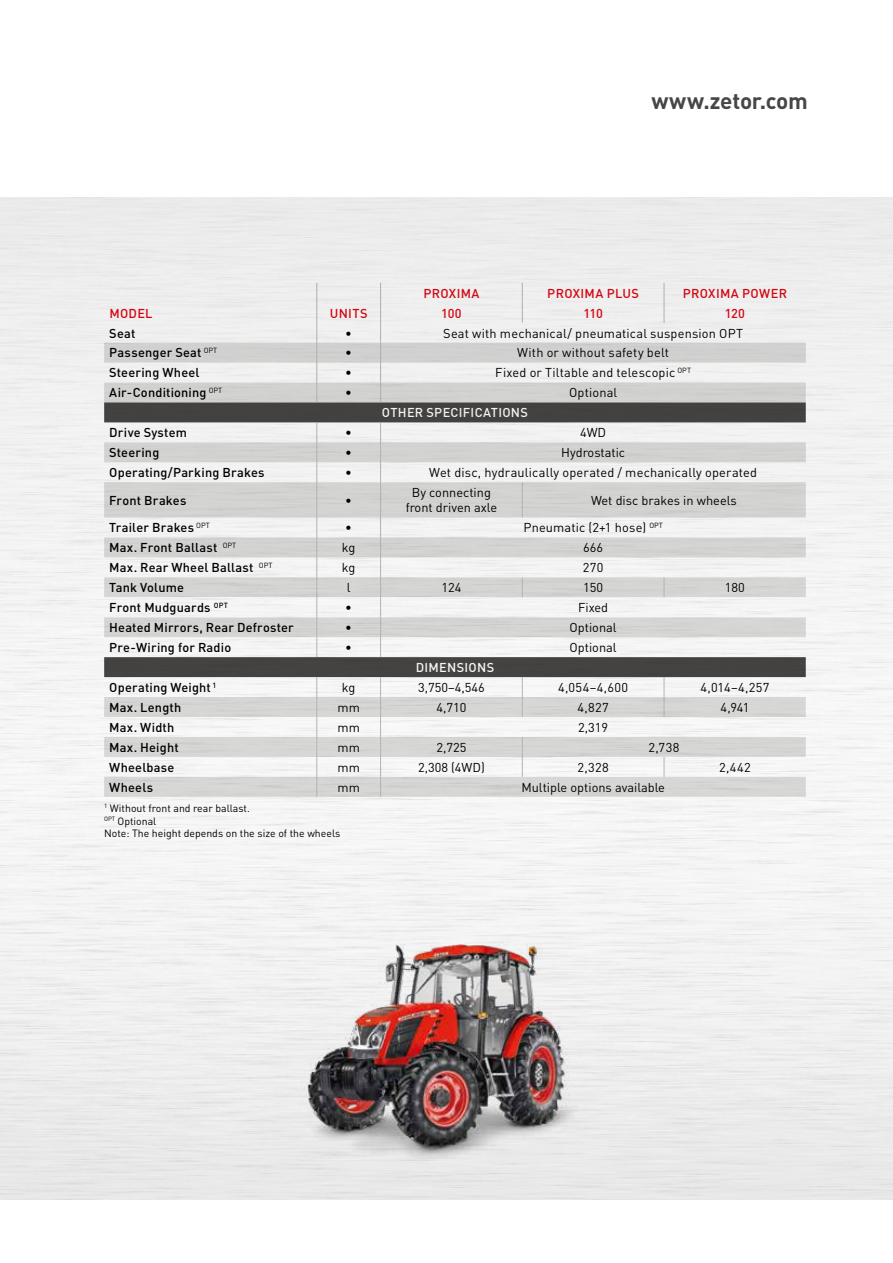
<style>
.page{position:relative;width:893px;height:1263px;background:#fff}
.page>*{position:absolute;margin:0;border:0;box-sizing:border-box;transform-origin:0 0}
.t1{font:700 22.5px "DIN Pro";letter-spacing:-.015em;color:#474645}
.t2{font:12.75px/15.3px "DIN Pro";letter-spacing:.01em;color:#000;text-align:center}
.t3{font:500 12.75px "DIN Pro";letter-spacing:.015em;color:#000}
.t4{font:500 12.75px "DIN Pro";letter-spacing:.025em;color:#e30613}
.t5{font:500 12.75px "DIN Pro";letter-spacing:.025em;color:#fff}
.t6{font:10.5px/12.6px "DIN Pro";color:#000}
</style>
<div class="page">
<img style="left:267px;top:891px;width:340px;height:309px">
<svg style="left:104px;top:343px;width:702px;height:454px;fill:#d7d7d6"></svg>
<svg style="left:104px;top:402px;width:702px;height:275px"></svg>
<svg style="left:104px;top:442px;width:276px;height:75px;fill:#d4d3d2"></svg>
<svg style="left:664px;top:283px;width:1px;height:40px"></svg>
<svg style="left:316px;top:283px;width:1px;height:119px"></svg>
<svg style="left:380px;top:283px;width:1px;height:119px"></svg>
<svg style="left:522px;top:677px;width:1px;height:40px"></svg>
<svg style="left:664px;top:677px;width:1px;height:40px"></svg>
<svg style="left:522px;top:737px;width:1px;height:40px"></svg>
<svg style="left:664px;top:757px;width:1px;height:20px"></svg>
<svg style="left:316px;top:677px;width:1px;height:120px"></svg>
<svg style="left:380px;top:677px;width:1px;height:120px"></svg>
<svg style="left:522px;top:283px;width:1px;height:40px"></svg>
<svg style="left:316px;top:422px;width:1px;height:60px"></svg>
<svg style="left:380px;top:422px;width:1px;height:60px"></svg>
<hr style="left:316px;top:482px;width:1px;height:35px;background:#bbb">
<hr style="left:380px;top:482px;width:1px;height:35px;background:#bbb">
<hr style="left:522px;top:482px;width:1px;height:35px;background:#bbb">
<svg style="left:104px;top:517px;width:702px;height:140px"></svg>
<h1 class="t1" style="left:651px;top:86px;width:158px">www.zetor.com</h1>
<p class="t4" style="left:423px;top:284px;width:58px">PROXIMA</p>
<p class="t4" style="left:547px;top:284px;width:93px">PROXIMA PLUS</p>
<p class="t4" style="left:683px;top:284px;width:106px">PROXIMA POWER</p>
<p class="t4" style="left:109px;top:304px;width:45px">MODEL</p>
<p class="t4" style="left:330px;top:304px;width:39px">UNITS</p>
<p class="t4" style="left:441px;top:304px;width:22px">100</p>
<p class="t4" style="left:583px;top:304px;width:21px">110</p>
<p class="t4" style="left:725px;top:304px;width:22px">120</p>
<p class="t3" style="left:109px;top:324px;width:28px">Seat</p>
<p class="t2" style="left:345px;top:325px;width:8px">•</p>
<p class="t2" style="left:443px;top:325px;width:302px">Seat with mechanical/ pneumatical suspension OPT</p>
<p class="t3" style="left:109px;top:344px;width:110px">Passenger Seat <sup>OPT</sup></p>
<p class="t2" style="left:345px;top:345px;width:8px">•</p>
<p class="t2" style="left:517px;top:345px;width:153px">With or without safety belt</p>
<p class="t3" style="left:109px;top:364px;width:92px">Steering Wheel</p>
<p class="t2" style="left:345px;top:365px;width:8px">•</p>
<p class="t2" style="left:495px;top:365px;width:197px">Fixed or Tiltable and telescopic <sup>OPT</sup></p>
<p class="t3" style="left:109px;top:384px;width:115px">Air-Conditioning <sup>OPT</sup></p>
<p class="t2" style="left:345px;top:385px;width:8px">•</p>
<p class="t2" style="left:569px;top:385px;width:50px">Optional</p>
<p class="t5" style="left:382px;top:404px;width:148px">OTHER SPECIFICATIONS</p>
<p class="t3" style="left:109px;top:424px;width:79px">Drive System</p>
<p class="t2" style="left:345px;top:424px;width:8px">•</p>
<p class="t2" style="left:580px;top:424px;width:28px">4WD</p>
<p class="t3" style="left:109px;top:444px;width:52px">Steering</p>
<p class="t2" style="left:345px;top:444px;width:8px">•</p>
<p class="t2" style="left:561px;top:444px;width:65px">Hydrostatic</p>
<p class="t3" style="left:109px;top:464px;width:157px">Operating/Parking Brakes</p>
<p class="t2" style="left:345px;top:464px;width:8px">•</p>
<p class="t2" style="left:429px;top:464px;width:329px">Wet disc, hydraulically operated / mechanically operated</p>
<p class="t3" style="left:109px;top:491px;width:79px">Front Brakes</p>
<p class="t2" style="left:345px;top:492px;width:8px">•</p>
<p class="t2" style="left:406px;top:484px;width:93px">By connecting front driven axle</p>
<p class="t2" style="left:591px;top:492px;width:147px">Wet disc brakes in wheels</p>
<p class="t3" style="left:109px;top:519px;width:102px">Trailer Brakes <sup>OPT</sup></p>
<p class="t2" style="left:345px;top:520px;width:8px">•</p>
<p class="t2" style="left:523px;top:520px;width:141px">Pneumatic (2+1 hose) <sup>OPT</sup></p>
<p class="t3" style="left:109px;top:539px;width:129px">Max. Front Ballast <sup>OPT</sup></p>
<p class="t2" style="left:342px;top:539px;width:15px">kg</p>
<p class="t2" style="left:583px;top:539px;width:21px">666</p>
<p class="t3" style="left:109px;top:559px;width:165px">Max. Rear Wheel Ballast <sup>OPT</sup></p>
<p class="t2" style="left:342px;top:559px;width:15px">kg</p>
<p class="t2" style="left:583px;top:559px;width:22px">270</p>
<p class="t3" style="left:109px;top:579px;width:76px">Tank Volume</p>
<p class="t2" style="left:347px;top:579px;width:5px">l</p>
<p class="t2" style="left:441px;top:579px;width:21px">124</p>
<p class="t2" style="left:583px;top:579px;width:21px">150</p>
<p class="t2" style="left:725px;top:579px;width:21px">180</p>
<p class="t3" style="left:109px;top:599px;width:120px">Front Mudguards <sup>OPT</sup></p>
<p class="t2" style="left:345px;top:599px;width:8px">•</p>
<p class="t2" style="left:578px;top:599px;width:32px">Fixed</p>
<p class="t3" style="left:109px;top:619px;width:186px">Heated Mirrors, Rear Defroster</p>
<p class="t2" style="left:345px;top:619px;width:8px">•</p>
<p class="t2" style="left:570px;top:619px;width:49px">Optional</p>
<p class="t3" style="left:109px;top:639px;width:123px">Pre-Wiring for Radio</p>
<p class="t2" style="left:345px;top:639px;width:8px">•</p>
<p class="t2" style="left:570px;top:639px;width:49px">Optional</p>
<p class="t5" style="left:416px;top:659px;width:80px">DIMENSIONS</p>
<p class="t3" style="left:109px;top:679px;width:109px">Operating Weight <sup>1</sup></p>
<p class="t2" style="left:342px;top:679px;width:15px">kg</p>
<p class="t2" style="left:418px;top:679px;width:68px">3,750–4,546</p>
<p class="t2" style="left:558px;top:679px;width:72px">4,054–4,600</p>
<p class="t2" style="left:700px;top:679px;width:70px">4,014–4,257</p>
<p class="t3" style="left:109px;top:699px;width:73px">Max. Length</p>
<p class="t2" style="left:337px;top:699px;width:24px">mm</p>
<p class="t2" style="left:436px;top:699px;width:31px">4,710</p>
<p class="t2" style="left:578px;top:699px;width:33px">4,827</p>
<p class="t2" style="left:720px;top:699px;width:31px">4,941</p>
<p class="t3" style="left:109px;top:718px;width:67px">Max. Width</p>
<p class="t2" style="left:337px;top:719px;width:24px">mm</p>
<p class="t2" style="left:578px;top:719px;width:31px">2,319</p>
<p class="t3" style="left:109px;top:738px;width:71px">Max. Height</p>
<p class="t2" style="left:337px;top:739px;width:24px">mm</p>
<p class="t2" style="left:436px;top:739px;width:31px">2,725</p>
<p class="t2" style="left:649px;top:739px;width:32px">2,738</p>
<p class="t3" style="left:109px;top:758px;width:67px">Wheelbase</p>
<p class="t2" style="left:337px;top:759px;width:24px">mm</p>
<p class="t2" style="left:418px;top:759px;width:68px">2,308 (4WD)</p>
<p class="t2" style="left:578px;top:759px;width:33px">2,328</p>
<p class="t2" style="left:719px;top:759px;width:33px">2,442</p>
<p class="t3" style="left:109px;top:778px;width:45px">Wheels</p>
<p class="t2" style="left:337px;top:779px;width:24px">mm</p>
<p class="t2" style="left:521px;top:779px;width:145px">Multiple options available</p>
<p class="t6" style="left:104px;top:801px;width:238px"><sup>1</sup> Without front and rear ballast.<br><sup>OPT</sup> Optional<br>Note: The height depends on the size of the wheels</p>
</div>
